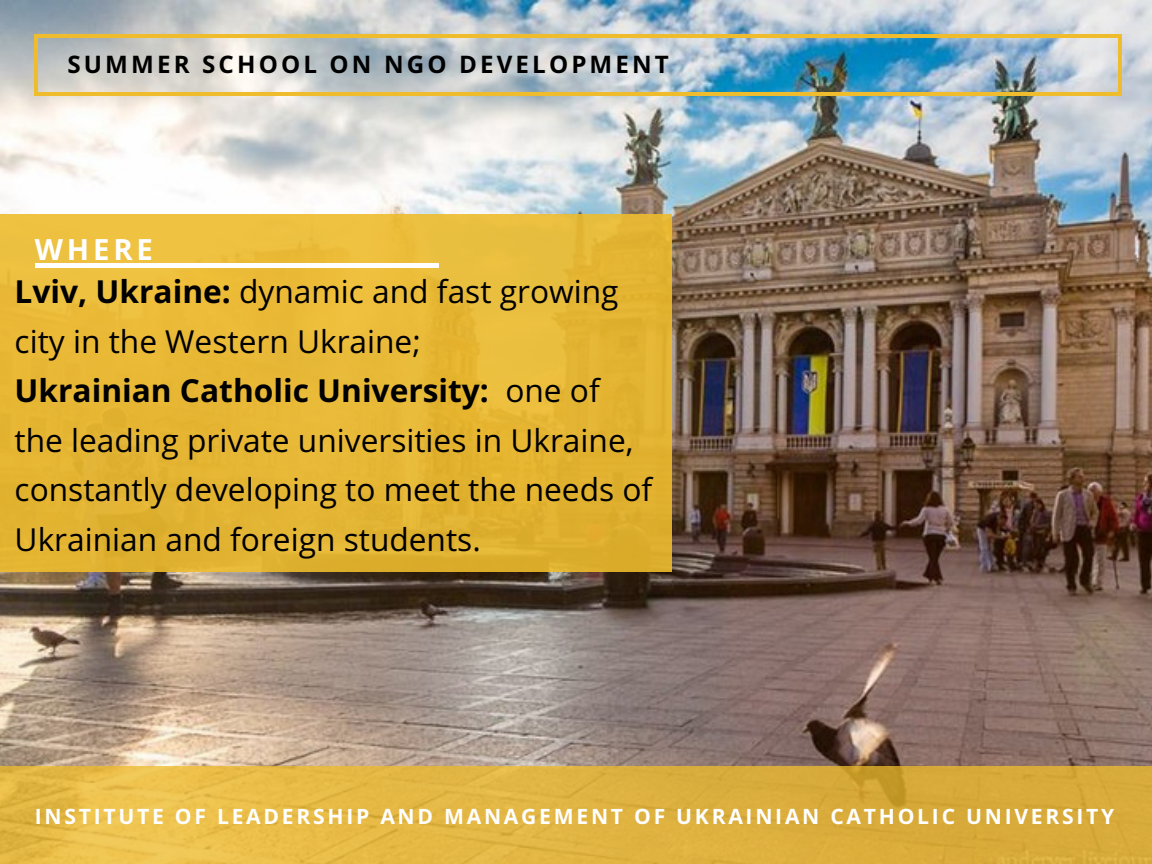
<style>
.page{position:relative;width:1152px;height:864px;background:#fff}
.page>*{position:absolute;margin:0;border:0;box-sizing:border-box;transform-origin:0 0}
.t1{font:31.65px/49.5px "Open Sans";color:#000}
.t2{font:700 29.25px "Open Sans";letter-spacing:.13em;color:#fff}
.t3{font:700 24.15px "Open Sans";letter-spacing:.13em;color:#000}
.t4{font:700 21.15px "Open Sans";letter-spacing:.13em;color:#fff}
.s1{font-weight:700}
</style>
<div class="page">
<img style="left:0;top:0;width:1152px;height:766px">
<svg style="left:0;top:766px;width:1152px;height:98px;background:#e0b341"></svg>
<hr style="left:34px;top:37px;width:4px;height:55px;background:#eebc2d">
<hr style="left:1118px;top:37px;width:3px;height:55px;background:#eebc2d">
<hr style="left:37px;top:92px;width:1081px;height:3px;background:#eebc2d">
<hr style="left:37px;top:34px;width:1081px;height:3px;background:#eebc2d">
<div style="left:0;top:214px;width:672px;height:357px;background:#e6b735"></div>
<div style="left:35px;top:263px;width:403px;height:5px;background:#fff"></div>
<p class="t3" style="left:67px;top:47px;width:603px">SUMMER SCHOOL ON NGO DEVELOPMENT</p>
<p class="t2" style="left:35px;top:229px;width:119px">WHERE</p>
<p class="t1" style="left:15px;top:266px;width:639px"><span class="s1">Lviv, Ukraine:</span> dynamic and fast growing city in the Western Ukraine;<br><span class="s1">Ukrainian Catholic University:</span> one of the leading private universities in Ukraine, constantly developing to meet the needs of Ukrainian and foreign students.</p>
<p class="t4" style="left:35px;top:801px;width:1081px">INSTITUTE OF LEADERSHIP AND MANAGEMENT OF UKRAINIAN CATHOLIC UNIVERSITY</p>
</div>
